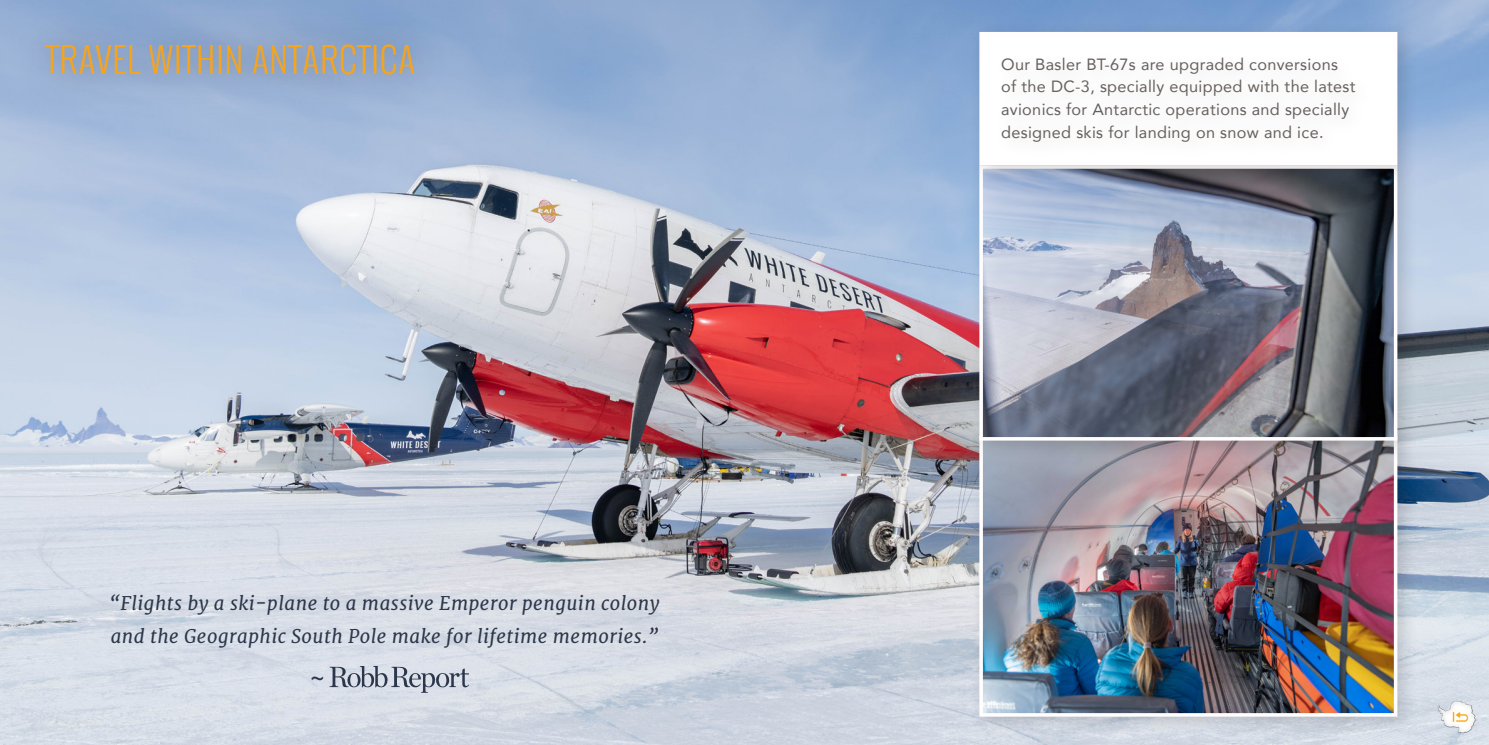
<style>
.page{position:relative;width:1489px;height:745px;background:#fff}
.page>*{position:absolute;margin:0;border:0;box-sizing:border-box;transform-origin:0 0}
.t1{font:300 35px "Oswald";letter-spacing:.025em;color:#f7a41b}
.t2{font:500 25px "Avenir";color:#2b374a}
.t3{font:italic 18.75px/32.5px "Merriweather";letter-spacing:.025em;color:#2b374a}
.t4{font:16.25px/22.5px "Avenir";letter-spacing:.02em;color:#66605d}
</style>
<div class="page">
<img style="left:0;top:0;width:1488px;height:744px">
<svg style="left:329px;top:665px;width:140px;height:27px"></svg>
<div style="left:968px;top:424px;width:449px;height:313px;background:#000;opacity:.15"></div>
<img style="left:977px;top:461px;width:421px;height:257px">
<div style="left:968px;top:154px;width:449px;height:307px;background:#000;opacity:.15"></div>
<img style="left:977px;top:186px;width:421px;height:256px">
<div style="left:968px;top:21px;width:449px;height:165px;background:#000;opacity:.15"></div>
<svg style="left:977px;top:30px;width:421px;height:137px"></svg>
<div style="left:992px;top:48px;width:381px;height:113px;background:#fbfbfb"></div>
<div style="left:15px;top:9px;width:432px;height:99px;background:#2c374b;opacity:.57"></div>
<img style="left:1429px;top:689px;width:59px;height:55px">
<h1 class="t1" style="left:46px;top:34px;width:371px">TRAVEL WITHIN ANTARCTICA</h1>
<p class="t3" style="left:109px;top:586px;width:551px">“Flights by a ski-plane to a massive Emperor penguin colony and the Geographic South Pole make for lifetime memories.”</p>
<h2 class="t2" style="left:309px;top:658px;width:18px">~</h2>
<p class="t4" style="left:1001px;top:52px;width:356px">Our Basler BT-67s are upgraded conversions of the DC-3, specially equipped with the latest avionics for Antarctic operations and specially designed skis for landing on snow and ice.</p>
</div>
